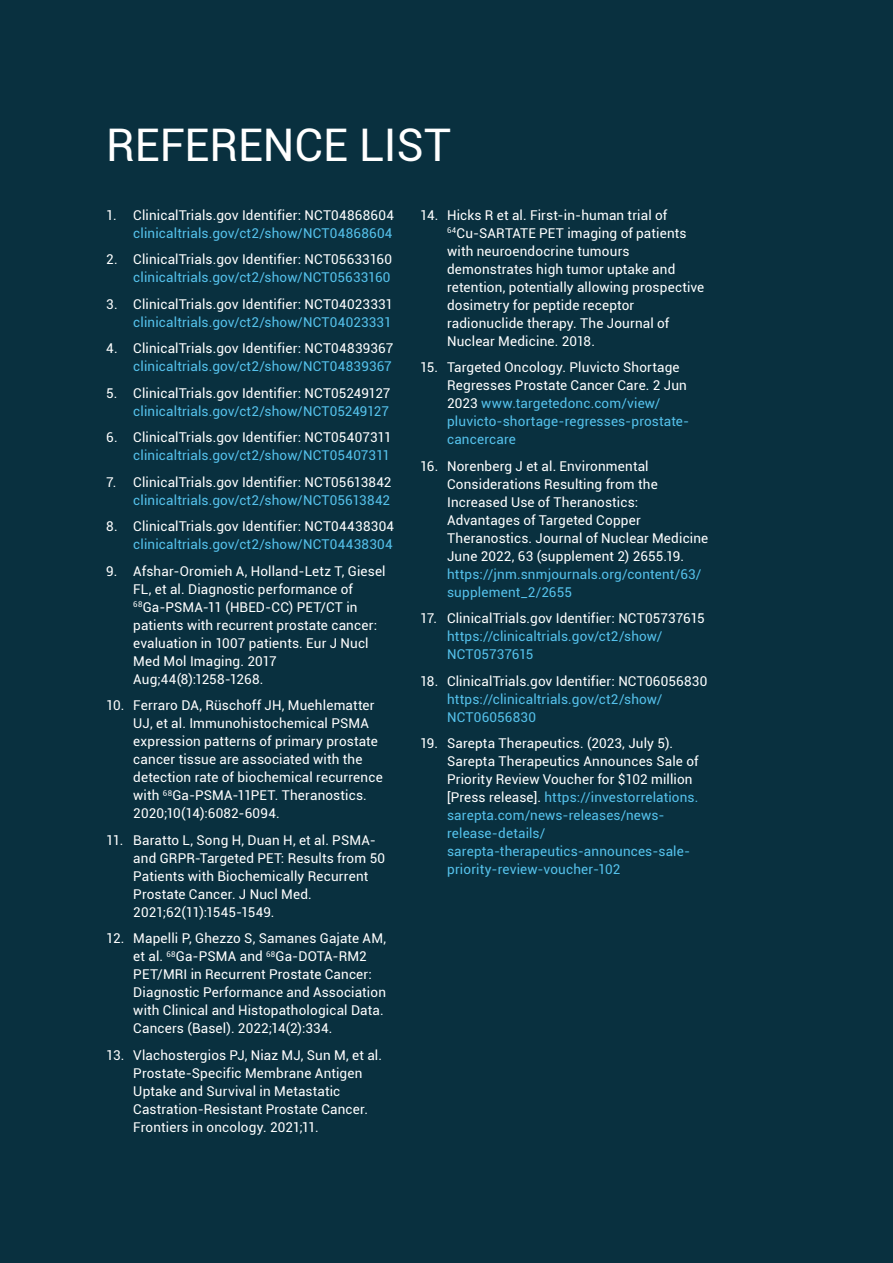
<style>
.page{position:relative;width:893px;height:1263px;background:#09303f}
.page>*{position:absolute;margin:0;border:0;box-sizing:border-box;transform-origin:0 0}
.t1{font:45px "Roboto";color:#fff}
.t2{font:13.5px/18px "Roboto";letter-spacing:.01em;color:#fff}
.t3{font:13.5px/18px "Roboto";letter-spacing:.01em;color:#55c2ec}
.s1{color:#55c2ec}
.s2{color:#fff}
</style>
<div class="page">
<h1 class="t1" style="left:106px;top:114px;width:346px">REFERENCE LIST</h1>
<p class="t2" style="left:106px;top:205px;width:289px">1. ClinicalTrials.gov Identifier: NCT04868604</p>
<p class="t3" style="left:133px;top:223px;width:261px">clinicaltrials.gov/ct2/show/NCT04868604</p>
<p class="t2" style="left:106px;top:250px;width:287px">2. ClinicalTrials.gov Identifier: NCT05633160</p>
<p class="t3" style="left:133px;top:268px;width:259px">clinicaltrials.gov/ct2/show/NCT05633160</p>
<p class="t2" style="left:106px;top:294px;width:288px">3. ClinicalTrials.gov Identifier: NCT04023331</p>
<p class="t3" style="left:133px;top:312px;width:260px">clinicaltrials.gov/ct2/show/NCT04023331</p>
<p class="t2" style="left:106px;top:339px;width:289px">4. ClinicalTrials.gov Identifier: NCT04839367</p>
<p class="t3" style="left:133px;top:357px;width:260px">clinicaltrials.gov/ct2/show/NCT04839367</p>
<p class="t2" style="left:106px;top:383px;width:286px">5. ClinicalTrials.gov Identifier: NCT05249127</p>
<p class="t3" style="left:133px;top:401px;width:257px">clinicaltrials.gov/ct2/show/NCT05249127</p>
<p class="t2" style="left:106px;top:428px;width:287px">6. ClinicalTrials.gov Identifier: NCT05407311</p>
<p class="t3" style="left:133px;top:446px;width:258px">clinicaltrials.gov/ct2/show/NCT05407311</p>
<p class="t2" style="left:106px;top:472px;width:287px">7. ClinicalTrials.gov Identifier: NCT05613842</p>
<p class="t3" style="left:133px;top:490px;width:258px">clinicaltrials.gov/ct2/show/NCT05613842</p>
<p class="t2" style="left:106px;top:517px;width:289px">8. ClinicalTrials.gov Identifier: NCT04438304</p>
<p class="t3" style="left:133px;top:535px;width:261px">clinicaltrials.gov/ct2/show/NCT04438304</p>
<p class="t2" style="left:133px;top:561px;width:254px;text-indent:-27px">9. Afshar-Oromieh A, Holland-Letz T, Giesel FL, et al. Diagnostic performance of <sup>68</sup>Ga-PSMA-11 (HBED-CC) PET/CT in patients with recurrent prostate cancer: evaluation in 1007 patients. Eur J Nucl Med Mol Imaging. 2017<br>Aug;44(8):1258-1268.</p>
<p class="t2" style="left:133px;top:696px;width:251px;text-indent:-27px">10. Ferraro DA, Rüschoff JH, Muehlematter UJ, et al. Immunohistochemical PSMA expression patterns of primary prostate cancer tissue are associated with the detection rate of biochemical recurrence with <sup>68</sup>Ga-PSMA-11PET. Theranostics.<br>2020;10(14):6082-6094.</p>
<p class="t2" style="left:133px;top:830px;width:253px;text-indent:-27px">11. Baratto L, Song H, Duan H, et al. PSMA&shy;and GRPR-Targeted PET: Results from 50<br>Patients with Biochemically Recurrent Prostate Cancer. J Nucl Med.<br>2021;62(11):1545-1549.</p>
<p class="t2" style="left:133px;top:929px;width:254px;text-indent:-27px">12. Mapelli P, Ghezzo S, Samanes Gajate AM, et al. <sup>68</sup>Ga-PSMA and <sup>68</sup>Ga-DOTA-RM2<br>PET/MRI in Recurrent Prostate Cancer:<br>Diagnostic Performance and Association with Clinical and Histopathological Data.<br>Cancers (Basel). 2022;14(2):334.</p>
<p class="t2" style="left:133px;top:1045px;width:250px;text-indent:-27px">13. Vlachostergios PJ, Niaz MJ, Sun M, et al.<br>Prostate-Specific Membrane Antigen Uptake and Survival in Metastatic Castration-Resistant Prostate Cancer.<br>Frontiers in oncology. 2021;11.</p>
<p class="t2" style="left:447px;top:205px;width:259px;text-indent:-27px">14. Hicks R et al. First-in-human trial of <sup>64</sup>Cu-SARTATE PET imaging of patients with neuroendocrine tumours demonstrates high tumor uptake and retention, potentially allowing prospective dosimetry for peptide receptor radionuclide therapy. The Journal of Nuclear Medicine. 2018.</p>
<p class="t2" style="left:447px;top:358px;width:244px;text-indent:-27px">15. Targeted Oncology. Pluvicto Shortage Regresses Prostate Cancer Care. 2 Jun 2023 <span class="s1">www.targetedonc.com/view/ pluvicto-shortage-regresses-prostate&shy;cancercare</span></p>
<p class="t2" style="left:447px;top:456px;width:263px;text-indent:-27px">16. Norenberg J et al. Environmental Considerations Resulting from the Increased Use of Theranostics:<br>Advantages of Targeted Copper Theranostics. Journal of Nuclear Medicine June 2022, 63 (supplement 2) 2655.19.</p>
<p class="t3" style="left:447px;top:564px;width:256px">https://jnm.snmjournals.org/content/63/ supplement_2/2655</p>
<p class="t2" style="left:420px;top:609px;width:286px">17. ClinicalTrials.gov Identifier: NCT05737615</p>
<p class="t3" style="left:447px;top:627px;width:217px">https://clinicaltrials.gov/ct2/show/<br>NCT05737615</p>
<p class="t2" style="left:420px;top:671px;width:289px">18. ClinicalTrials.gov Identifier: NCT06056830</p>
<p class="t3" style="left:447px;top:689px;width:217px">https://clinicaltrials.gov/ct2/show/<br>NCT06056830</p>
<p class="t3" style="left:447px;top:734px;width:253px;text-indent:-27px"><span class="s2">19. Sarepta Therapeutics. (2023, July 5).<br>Sarepta Therapeutics Announces Sale of Priority Review Voucher for $102 million [Press release].</span> https://investorrelations. sarepta.com/news-releases/news&shy;release-details/ sarepta-therapeutics-announces-sale&shy;priority-review-voucher-102</p>
</div>
